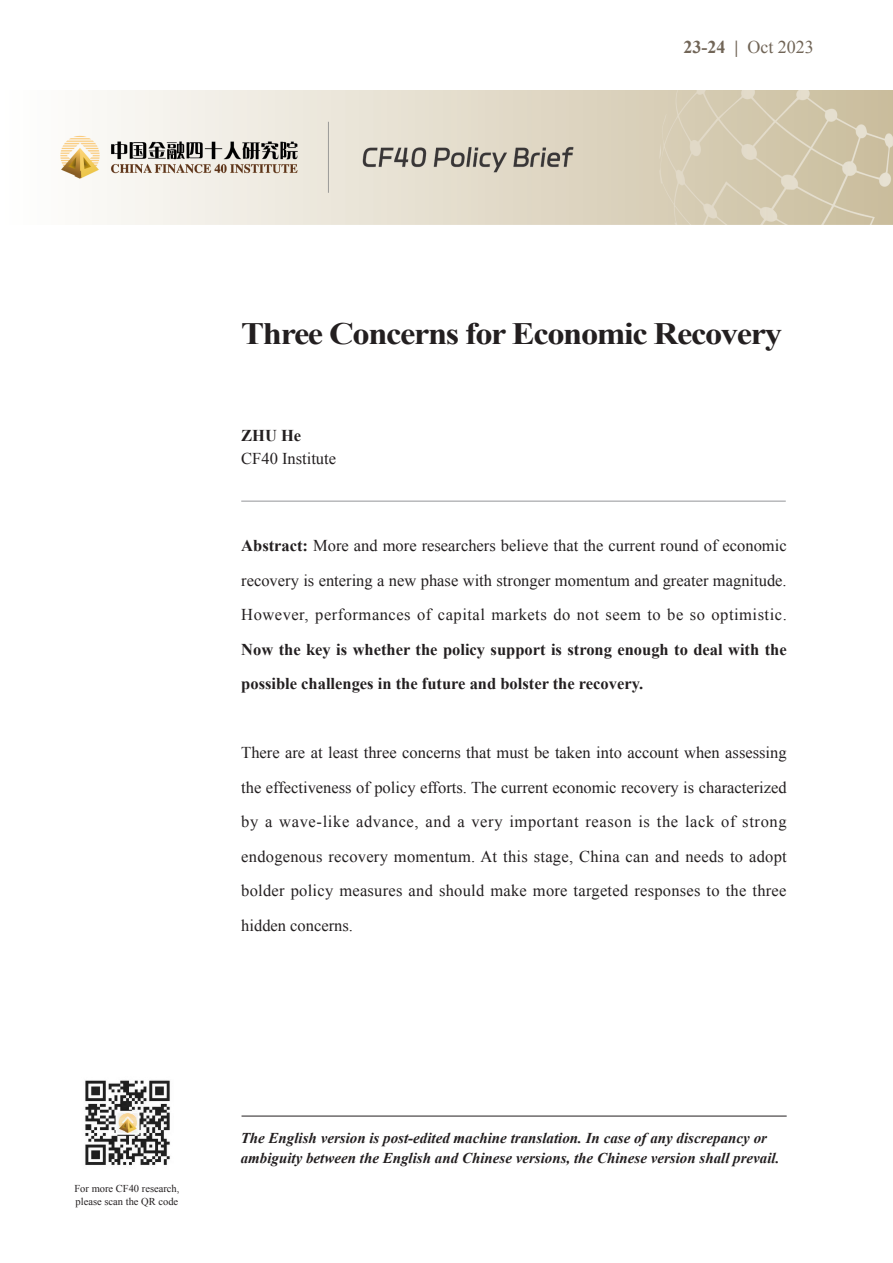
<style>
.page{position:relative;width:893px;height:1263px;background:#fff}
.page>*{position:absolute;margin:0;border:0;box-sizing:border-box;transform-origin:0 0}
.t1{font:700 31.05px "Times New Roman";letter-spacing:-.04em;color:#231f20;scale:1.11 1}
.t2{font:18px "Times New Roman";color:#716557}
.t3{font:16.5px/34.5px "Times New Roman";letter-spacing:.015em;color:#231f20;text-align:justify}
.t4{font:700 16.5px/34.5px "Times New Roman";color:#231f20}
.t5{font:italic 700 15px/20.2px "Times New Roman";color:#231f20}
.t6{font:10.5px/12.6px "Times New Roman";color:#231f20}
.s1{font-weight:700}
</style>
<div class="page">
<img style="left:60px;top:91px;width:833px;height:134px">
<hr style="left:241px;top:501px;width:545px;height:1px;background:#939598">
<img style="left:85px;top:1080px;width:85px;height:86px">
<hr style="left:242px;top:1116px;width:545px;height:1px;background:#231f20">
<p class="t2" style="left:683px;top:35px;width:132px"><span class="s1">23-24 |</span> Oct 2023</p>
<h1 class="t1" style="left:241px;top:312px;width:489px">Three Concerns for Economic Recovery</h1>
<p class="t4" style="left:241px;top:418px;width:62px">ZHU He</p>
<p class="t3" style="left:241px;top:441px;width:96px">CF40 Institute</p>
<p class="t3" style="left:241px;top:528px;width:547px"><span class="s1">Abstract:</span> More and more researchers believe that the current round of economic recovery is entering a new phase with stronger momentum and greater magnitude.<br>However, performances of capital markets do not seem to be so optimistic.</p>
<p class="t4" style="left:241px;top:632px;width:547px">Now the key is whether the policy support is strong enough to deal with the possible challenges in the future and bolster the recovery.</p>
<p class="t3" style="left:241px;top:735px;width:547px">There are at least three concerns that must be taken into account when assessing the effectiveness of policy efforts. The current economic recovery is characterized by a wave-like advance, and a very important reason is the lack of strong endogenous recovery momentum. At this stage, China can and needs to adopt bolder policy measures and should make more targeted responses to the three hidden concerns.</p>
<p class="t6" style="left:74px;top:1182px;width:106px">For more CF40 research, please scan the QR code</p>
<p class="t5" style="left:241px;top:1127px;width:540px">The English version is post-edited machine translation. In case of any discrepancy or ambiguity between the English and Chinese versions, the Chinese version shall prevail.</p>
</div>
